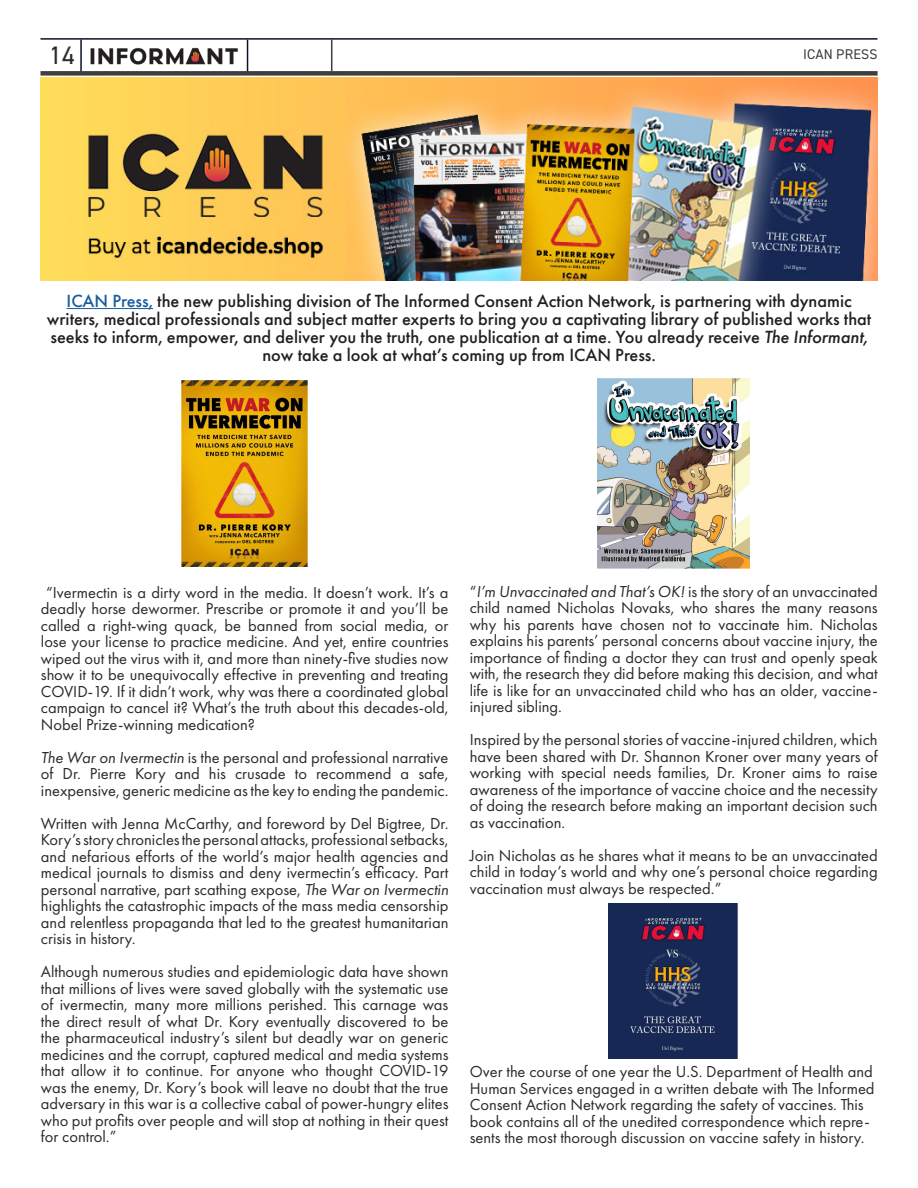
<style>
.page{position:relative;width:918px;height:1188px;background:#fff}
.page>*{position:absolute;margin:0;border:0;box-sizing:border-box;transform-origin:0 0}
.t1{font:25.35px "DIN2014";color:#2b292a}
.Body_intro{font:500 18.3px/18px "Futura PT";color:#231f20;text-align:center}
.t2{font:16.5px/16.5px "Futura PT";color:#2b292a;text-align:justify}
.Right_top_page_title{font:14.1px "DIN2014";letter-spacing:.01em;color:#3e3e3f}
.s1{color:#175d9e}
.s2{font-style:italic}
</style>
<div class="page">
<hr style="left:80px;top:40px;width:2px;height:34px;background:#0c0f2c">
<hr style="left:247px;top:40px;width:1px;height:34px;background:#0c0f2c">
<img style="left:90px;top:40px;width:157px;height:31px">
<hr style="left:40px;top:38px;width:838px;height:2px;background:#0c0f2c">
<div style="left:40px;top:71px;width:838px;height:5px;background:#3e3e3f"></div>
<hr style="left:331px;top:40px;width:1px;height:31px;background:#3e3e3f">
<hr style="left:67px;top:308px;width:86px;height:1px;background:#175d9e">
<img style="left:41px;top:78px;width:837px;height:203px">
<img style="left:182px;top:381px;width:125px;height:185px">
<img style="left:598px;top:378px;width:152px;height:191px">
<img style="left:609px;top:903px;width:129px;height:155px">
<h1 class="t1" style="left:49px;top:39px;width:27px">14</h1>
<p class="Right_top_page_title" style="left:803px;top:45px;width:76px">ICAN PRESS</p>
<p class="Body_intro" style="left:47px;top:292px;width:826px"><span class="s1">ICAN Press,</span> the new publishing division of The Informed Consent Action Network, is partnering with dynamic writers, medical professionals and subject matter experts to bring you a captivating library of published works that seeks to inform, empower, and deliver you the truth, one publication at a time. You already receive <span class="s2">The Informant, </span>now take a look at what’s coming up from ICAN Press.</p>
<p class="t2" style="left:41px;top:584px;width:409px;text-indent:5px">“Ivermectin is a dirty word in the media. It doesn’t work. It’s a deadly horse dewormer. Prescribe or promote it and you’ll be called a right-wing quack, be banned from social media, or lose your license to practice medicine. And yet, entire countries wiped out the virus with it, and more than ninety-five studies now show it to be unequivocally effective in preventing and treating COVID-19. If it didn’t work, why was there a coordinated global campaign to cancel it? What’s the truth about this decades-old, Nobel Prize-winning medication?</p>
<p class="t2" style="left:41px;top:749px;width:409px"><span class="s2">The War on Ivermectin</span> is the personal and professional narrative of Dr. Pierre Kory and his crusade to recommend a safe, inexpensive, generic medicine as the key to ending the pandemic.</p>
<p class="t2" style="left:41px;top:815px;width:409px">Written with Jenna McCarthy, and foreword by Del Bigtree, Dr.<br>Kory’s story chronicles the personal attacks, professional setbacks, and nefarious efforts of the world’s major health agencies and medical journals to dismiss and deny ivermectin’s efficacy. Part personal narrative, part scathing expose, <span class="s2">The War on Ivermectin </span>highlights the catastrophic impacts of the mass media censorship and relentless propaganda that led to the greatest humanitarian crisis in history.</p>
<p class="t2" style="left:41px;top:964px;width:409px">Although numerous studies and epidemiologic data have shown that millions of lives were saved globally with the systematic use of ivermectin, many more millions perished. This carnage was the direct result of what Dr. Kory eventually discovered to be the pharmaceutical industry’s silent but deadly war on generic medicines and the corrupt, captured medical and media systems that allow it to continue. For anyone who thought COVID-19 was the enemy, Dr. Kory’s book will leave no doubt that the true adversary in this war is a collective cabal of power-hungry elites who put profits over people and will stop at nothing in their quest for control.”</p>
<p class="t2" style="left:470px;top:583px;width:410px">“<span class="s2">I’m Unvaccinated and That’s OK!</span> is the story of an unvaccinated child named Nicholas Novaks, who shares the many reasons why his parents have chosen not to vaccinate him. Nicholas explains his parents’ personal concerns about vaccine injury, the importance of finding a doctor they can trust and openly speak with, the research they did before making this decision, and what life is like for an unvaccinated child who has an older, vaccine&shy;injured sibling.</p>
<p class="t2" style="left:470px;top:731px;width:410px">Inspired by the personal stories of vaccine-injured children, which have been shared with Dr. Shannon Kroner over many years of working with special needs families, Dr. Kroner aims to raise awareness of the importance of vaccine choice and the necessity of doing the research before making an important decision such as vaccination.</p>
<p class="t2" style="left:470px;top:847px;width:410px">Join Nicholas as he shares what it means to be an unvaccinated child in today’s world and why one’s personal choice regarding vaccination must always be respected.”</p>
<p class="t2" style="left:470px;top:1064px;width:406px;text-align:left">Over the course of one year the U.S. Department of Health and Human Services engaged in a written debate with The Informed Consent Action Network regarding the safety of vaccines. This book contains all of the unedited correspondence which repre&shy;sents the most thorough discussion on vaccine safety in history.</p>
</div>
